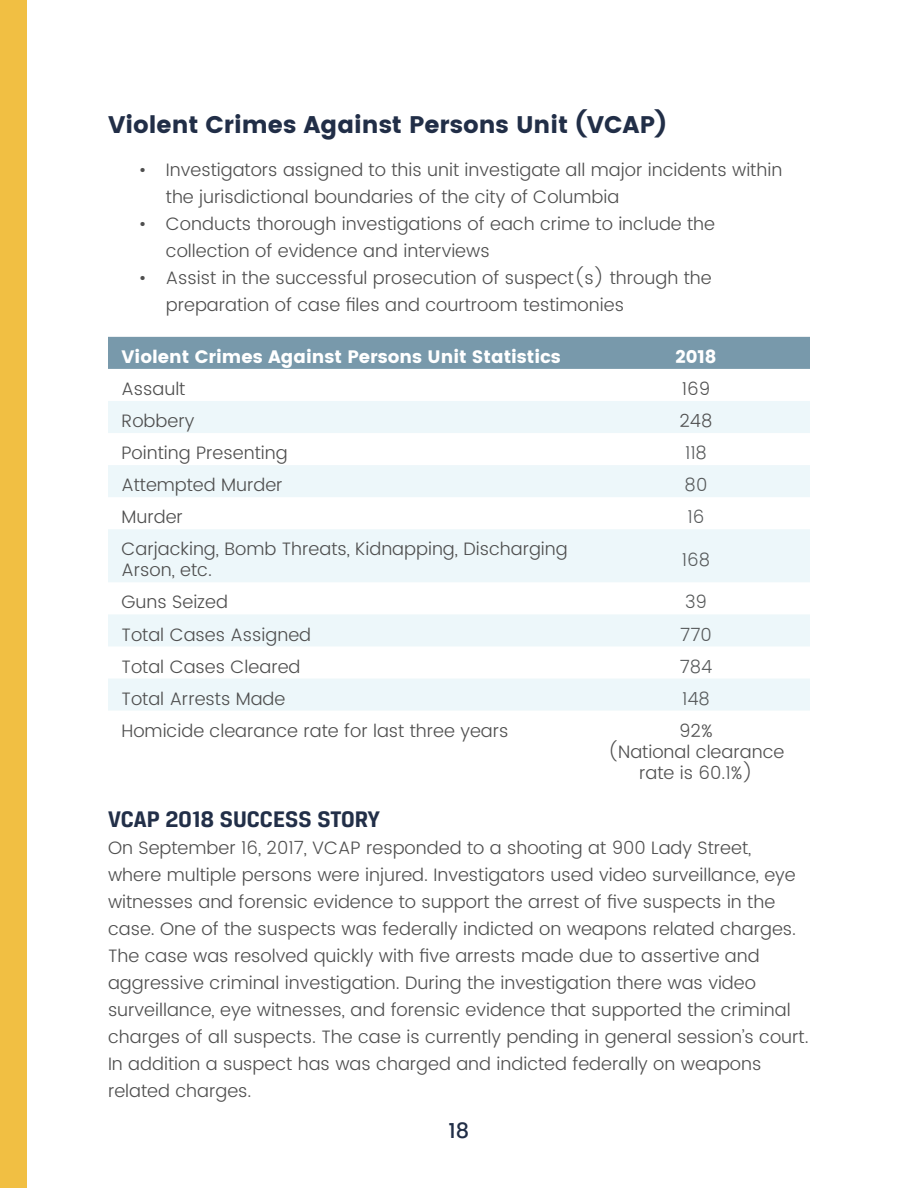
<style>
.page{position:relative;width:918px;height:1188px;background:#fff}
.page>*{position:absolute;margin:0;border:0;box-sizing:border-box;transform-origin:0 0}
.t1{font:24px "Poppins";color:#212e47}
.t2{font:700 24px "Breuer Text";color:#222f48}
.t3{font:500 21px "Poppins";color:#212e47}
.t4{font:300 18px/27px "Poppins";color:#4f4f4f}
.t5{font:18px "Poppins";color:#fff}
.t6{font:300 18px "Poppins";color:#555859}
</style>
<div class="page">
<div style="left:0;top:0;width:27px;height:1188px;background:#f1bf43"></div>
<div style="left:108px;top:337px;width:702px;height:32px;background:#7899ab"></div>
<svg style="left:108px;top:401px;width:702px;height:310px;fill:#edf7fa"></svg>
<h1 class="t1" style="left:108px;top:111px;width:560px">Violent Crimes Against Persons Unit (VCAP)</h1>
<p class="t4" style="left:166px;top:157px;width:618px;text-indent:-27px">• Investigators assigned to this unit investigate all major incidents within the jurisdictional boundaries of the city of Columbia</p>
<p class="t4" style="left:166px;top:211px;width:551px;text-indent:-27px">• Conducts thorough investigations of each crime to include the collection of evidence and interviews</p>
<p class="t4" style="left:166px;top:265px;width:547px;text-indent:-27px">• Assist in the successful prosecution of suspect(s) through the preparation of case files and courtroom testimonies</p>
<p class="t5" style="left:122px;top:346px;width:441px">Violent Crimes Against Persons Unit Statistics</p>
<p class="t5" style="left:675px;top:346px;width:43px">2018</p>
<p class="t4" style="left:122px;top:376px;width:65px">Assault</p>
<p class="t4" style="left:682px;top:376px;width:30px">169</p>
<p class="t4" style="left:122px;top:408px;width:74px">Robbery</p>
<p class="t4" style="left:680px;top:408px;width:35px">248</p>
<p class="t4" style="left:122px;top:440px;width:168px">Pointing Presenting</p>
<p class="t6" style="left:685px;top:440px;width:23px">118</p>
<p class="t4" style="left:122px;top:472px;width:163px">Attempted Murder</p>
<p class="t6" style="left:685px;top:472px;width:24px">80</p>
<p class="t4" style="left:122px;top:504px;width:63px">Murder</p>
<p class="t6" style="left:688px;top:504px;width:18px">16</p>
<p class="t4" style="left:122px;top:539px;width:448px;line-height:21px">Carjacking, Bomb Threats, Kidnapping, Discharging<br>Arson, etc.</p>
<p class="t6" style="left:682px;top:547px;width:30px">168</p>
<p class="t4" style="left:122px;top:589px;width:108px">Guns Seized</p>
<p class="t6" style="left:685px;top:589px;width:23px">39</p>
<p class="t4" style="left:122px;top:621px;width:191px">Total Cases Assigned</p>
<p class="t6" style="left:680px;top:621px;width:33px">770</p>
<p class="t4" style="left:122px;top:653px;width:181px">Total Cases Cleared</p>
<p class="t6" style="left:680px;top:653px;width:34px">784</p>
<p class="t4" style="left:122px;top:686px;width:165px">Total Arrests Made</p>
<p class="t6" style="left:682px;top:685px;width:29px">148</p>
<p class="t4" style="left:122px;top:718px;width:389px">Homicide clearance rate for last three years</p>
<p class="t4" style="left:608px;top:721px;width:178px;line-height:21px;text-align:center">92%<br>(National clearance rate is 60.1%)</p>
<h1 class="t2" style="left:108px;top:806px;width:274px">VCAP 2018 SUCCESS STORY</h1>
<p class="t4" style="left:108px;top:835px;width:702px">On September 16, 2017, VCAP responded to a shooting at 900 Lady Street, where multiple persons were injured. Investigators used video surveillance, eye witnesses and forensic evidence to support the arrest of five suspects in the case. One of the suspects was federally indicted on weapons related charges.<br>The case was resolved quickly with five arrests made due to assertive and aggressive criminal investigation. During the investigation there was video surveillance, eye witnesses, and forensic evidence that supported the criminal charges of all suspects. The case is currently pending in general session’s court.<br>In addition a suspect has was charged and indicted federally on weapons related charges.</p>
<p class="t3" style="left:449px;top:1115px;width:22px">18</p>
</div>
